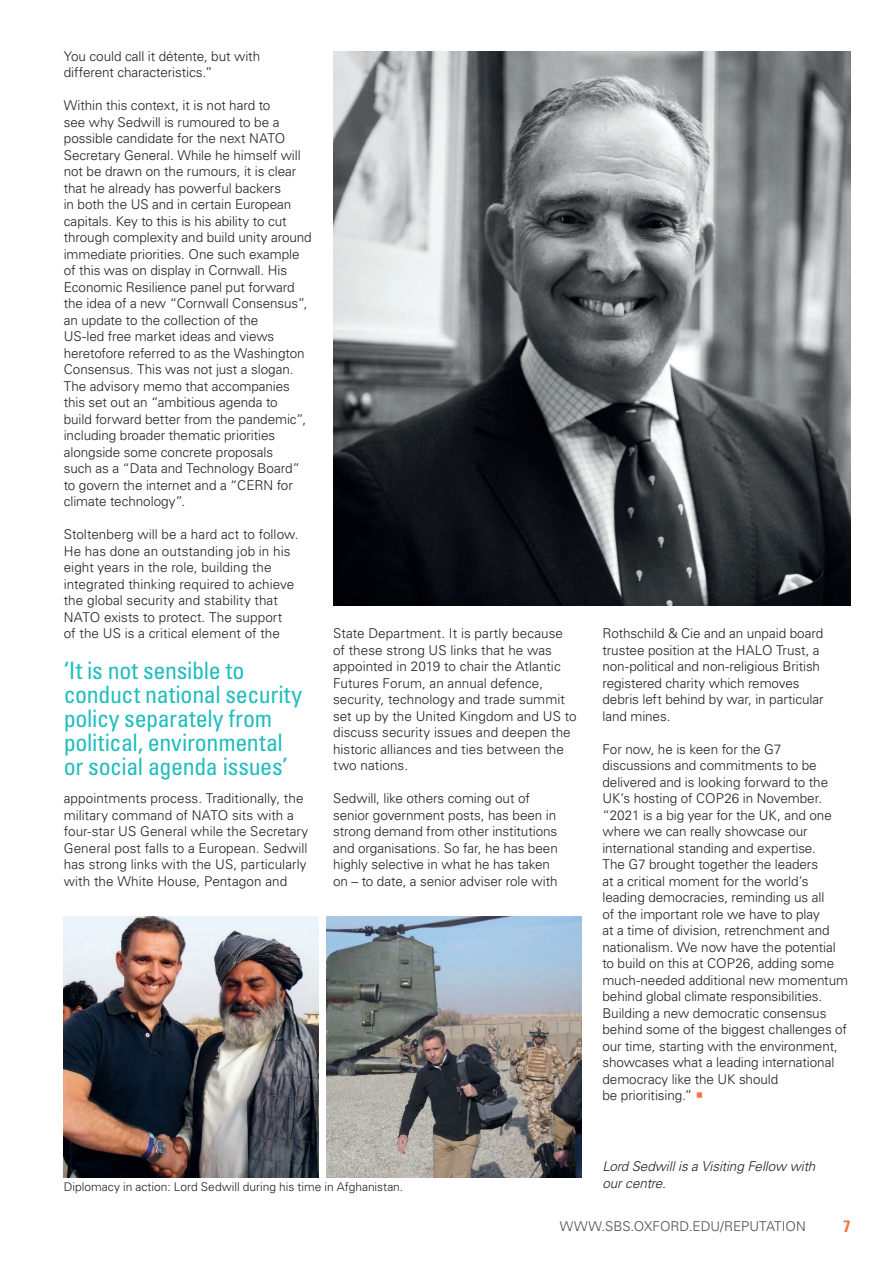
<style>
.page{position:relative;width:893px;height:1263px;background:#fff}
.page>*{position:absolute;margin:0;border:0;box-sizing:border-box;transform-origin:0 0}
.t1{font:condensed 24px/24px "Univers LT Std";letter-spacing:-.015em;color:#21bdbd}
.t2{font:700 condensed 16.5px "Univers LT Std";color:#f37444}
.t3{font:300 13.5px/16.5px "Univers LT Std";letter-spacing:-.005em;color:#231f20}
.t4{font:italic 300 13.5px/16.5px "Univers LT Std";letter-spacing:-.01em;color:#231f20}
.t5{font:300 13.5px "Univers LT Std";color:#4b4c4d}
.t6{font:300 12px "Univers LT Std";color:#231f20}
.s1{color:#f37444}
</style>
<div class="page">
<img style="left:333px;top:51px;width:517px;height:555px">
<img style="left:64px;top:916px;width:254px;height:262px">
<img style="left:327px;top:916px;width:254px;height:262px">
<p class="t3" style="left:64px;top:48px;width:198px">You could call it détente, but with different characteristics.”</p>
<p class="t3" style="left:64px;top:97px;width:250px">Within this context, it is not hard to<br>see why Sedwill is rumoured to be a possible candidate for the next NATO Secretary General. While he himself will not be drawn on the rumours, it is clear that he already has powerful backers<br>in both the US and in certain European capitals. Key to this is his ability to cut through complexity and build unity around immediate priorities. One such example of this was on display in Cornwall. His Economic Resilience panel put forward the idea of a new “Cornwall Consensus”, an update to the collection of the<br>US-led free market ideas and views heretofore referred to as the Washington Consensus. This was not just a slogan.<br>The advisory memo that accompanies this set out an “ambitious agenda to<br>build forward better from the pandemic”, including broader thematic priorities alongside some concrete proposals<br>such as a “Data and Technology Board” to govern the internet and a “CERN for climate technology”.</p>
<p class="t3" style="left:64px;top:526px;width:236px">Stoltenberg will be a hard act to follow.<br>He has done an outstanding job in his eight years in the role, building the integrated thinking required to achieve the global security and stability that NATO exists to protect. The support<br>of the US is a critical element of the</p>
<h1 class="t1" style="left:64px;top:658px;width:240px">‘It is not sensible to conduct national security policy separately from political, environmental or social agenda issues’</h1>
<p class="t3" style="left:64px;top:790px;width:246px">appointments process. Traditionally, the military command of NATO sits with a four-star US General while the Secretary General post falls to a European. Sedwill has strong links with the US, particularly with the White House, Pentagon and</p>
<p class="t3" style="left:333px;top:625px;width:245px">State Department. It is partly because of these strong US links that he was appointed in 2019 to chair the Atlantic Futures Forum, an annual defence, security, technology and trade summit set up by the United Kingdom and US to discuss security issues and deepen the historic alliances and ties between the two nations.</p>
<p class="t3" style="left:333px;top:790px;width:226px">Sedwill, like others coming out of senior government posts, has been in strong demand from other institutions and organisations. So far, he has been highly selective in what he has taken on – to date, a senior adviser role with</p>
<p class="t6" style="left:64px;top:1179px;width:341px">Diplomacy in action: Lord Sedwill during his time in Afghanistan.</p>
<p class="t3" style="left:602px;top:625px;width:223px">Rothschild &amp; Cie and an unpaid board trustee position at the HALO Trust, a non-political and non-religious British registered charity which removes debris left behind by war, in particular land mines.</p>
<p class="t3" style="left:602px;top:741px;width:247px">For now, he is keen for the G7 discussions and commitments to be delivered and is looking forward to the UK’s hosting of COP26 in November. “2021 is a big year for the UK, and one where we can really showcase our international standing and expertise.<br>The G7 brought together the leaders<br>at a critical moment for the world’s leading democracies, reminding us all<br>of the important role we have to play<br>at a time of division, retrenchment and nationalism. We now have the potential to build on this at COP26, adding some much-needed additional new momentum behind global climate responsibilities.<br>Building a new democratic consensus behind some of the biggest challenges of our time, starting with the environment, showcases what a leading international democracy like the UK should<br>be prioritising.” <span class="s1">○</span></p>
<p class="t4" style="left:602px;top:1158px;width:214px">Lord Sedwill is a Visiting Fellow with our centre.</p>
<p class="t5" style="left:560px;top:1218px;width:247px">WWW.SBS.OXFORD.EDU/REPUTATION</p>
<p class="t2" style="left:843px;top:1216px;width:9px">7</p>
</div>
